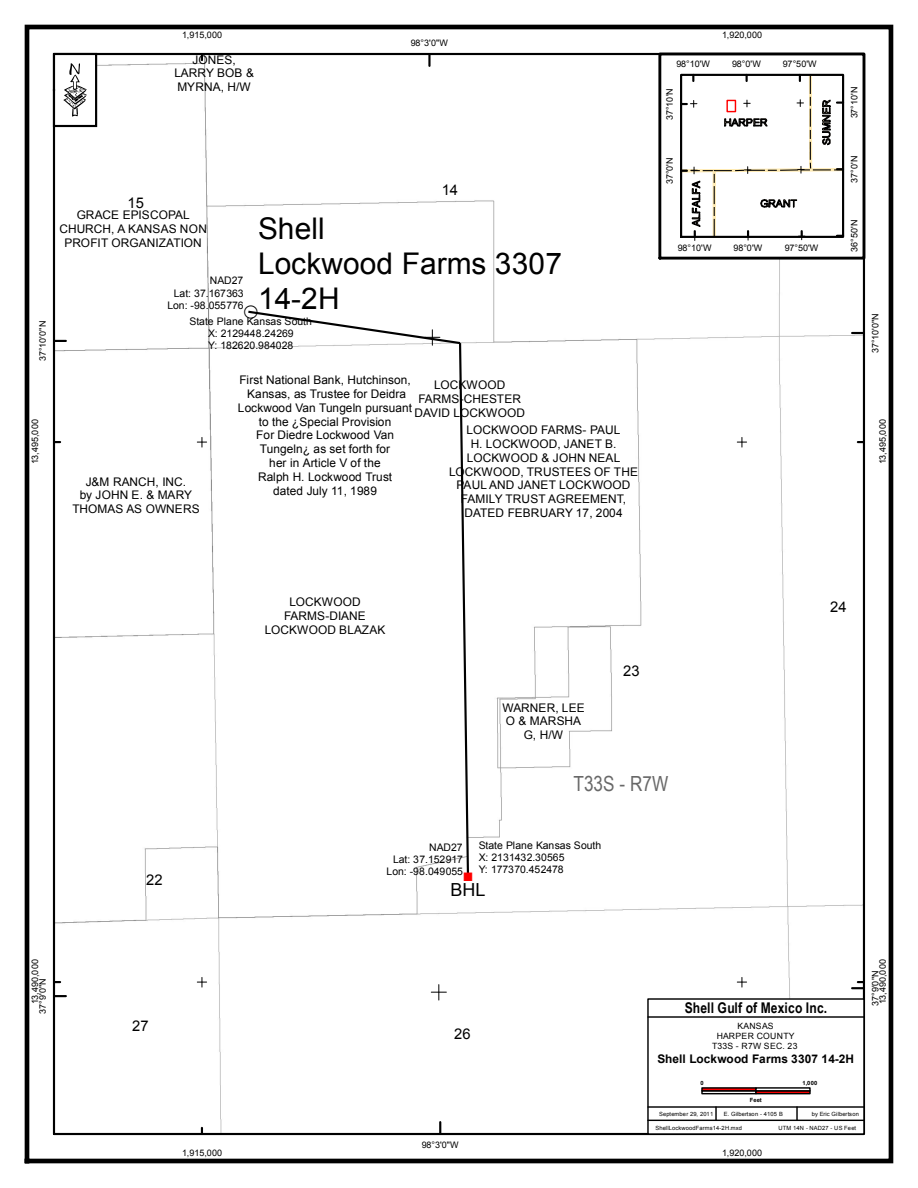
<style>
.page{position:relative;width:918px;height:1188px;background:#fff}
.page>*{position:absolute;margin:0;border:0;box-sizing:border-box;transform-origin:0 0}
.t1{font:76.35px "ESRI North";color:#000}
.t2{font:30.3px "Shell Wells Hydrocarbons 1";color:#000}
.t3{font:29.85px/34.5px "Arial";color:#000}
.t4{font:20.85px "Arial Narrow";color:#686868}
.t5{font:18px "Arial";color:#000}
.t6{font:700 14.7px "Arial Narrow";letter-spacing:.01em;color:#000}
.t7{font:14.7px "Arial";letter-spacing:.005em;color:#000}
.t8{font:12.3px "ESRI Default Marker";color:#f00}
.t9{font:11.85px/13.8px "Arial";letter-spacing:.005em;color:#000;text-align:center}
.t10{font:700 11.85px "Arial";letter-spacing:.01em;color:#000}
.t11{font:10.5px/12px "Arial";letter-spacing:-.005em;color:#000;text-align:right}
.t12{font:9px "Arial";letter-spacing:.005em;color:#000}
.t13{font:8.7px/10.1px "Arial";letter-spacing:.03em;color:#000;text-align:center}
.t14{font:5.7px "Arial";letter-spacing:.015em;color:#000}
.t15{font:700 5.7px "Arial";letter-spacing:.005em;color:#000}
</style>
<div class="page">
<img style="left:56px;top:56px;width:806px;height:1076px">
<div style="left:25px;top:25px;width:868px;height:1138px;border:5px solid #000"></div>
<svg style="left:439px;top:1122px;width:2px;height:10px"></svg>
<svg style="left:428px;top:56px;width:3px;height:10px"></svg>
<svg style="left:56px;top:340px;width:10px;height:2px"></svg>
<svg style="left:852px;top:332px;width:10px;height:2px"></svg>
<svg style="left:56px;top:995px;width:10px;height:2px"></svg>
<svg style="left:246px;top:309px;width:224px;height:571px"></svg>
<svg style="left:431px;top:985px;width:15px;height:15px"></svg>
<svg style="left:201px;top:54px;width:2px;height:6px"></svg>
<svg style="left:201px;top:1128px;width:2px;height:6px"></svg>
<svg style="left:54px;top:981px;width:6px;height:2px"></svg>
<svg style="left:852px;top:981px;width:12px;height:8px"></svg>
<svg style="left:54px;top:441px;width:6px;height:2px"></svg>
<svg style="left:858px;top:441px;width:6px;height:2px"></svg>
<svg style="left:197px;top:977px;width:10px;height:10px"></svg>
<svg style="left:197px;top:437px;width:10px;height:10px"></svg>
<svg style="left:737px;top:977px;width:10px;height:10px"></svg>
<svg style="left:737px;top:437px;width:10px;height:10px"></svg>
<svg style="left:52px;top:52px;width:46px;height:76px"></svg>
<svg style="left:650px;top:52px;width:216px;height:216px"></svg>
<div style="left:658px;top:53px;width:207px;height:207px;border:3px solid #000"></div>
<svg style="left:681px;top:77px;width:162px;height:163px"></svg>
<div style="left:680px;top:74px;width:164px;height:164px;border:2px solid #000"></div>
<div style="left:647px;top:998px;width:218px;height:137px;background:#fff;border:1px solid #000"></div>
<hr style="left:648px;top:1016px;width:216px;height:2px;background:#000">
<hr style="left:648px;top:1106px;width:216px;height:2px;background:#000">
<hr style="left:648px;top:1120px;width:216px;height:1px;background:#000">
<svg style="left:715px;top:1107px;width:2px;height:13px"></svg>
<svg style="left:796px;top:1107px;width:2px;height:13px"></svg>
<svg style="left:701px;top:1092px;width:54px;height:2px"></svg>
<svg style="left:701px;top:1087px;width:54px;height:5px"></svg>
<svg style="left:755px;top:1092px;width:56px;height:2px"></svg>
<svg style="left:755px;top:1087px;width:56px;height:5px"></svg>
<p class="t12" style="left:182px;top:30px;width:41px">1,915,000</p>
<p class="t12" style="left:411px;top:38px;width:38px">98°3'0"W</p>
<p class="t12" style="left:722px;top:30px;width:41px">1,920,000</p>
<p class="t9" style="left:174px;top:53px;width:81px">JONES,<br>LARRY BOB &amp;<br>MYRNA, H/W</p>
<p class="t12" style="left:676px;top:58px;width:35px">98°10'W</p>
<p class="t12" style="left:732px;top:58px;width:30px">98°0'W</p>
<p class="t12" style="left:783px;top:58px;width:35px">97°50'W</p>
<h1 class="t1" style="left:63px;top:48px;width:25px">·</h1>
<p class="t12" style="left:665px;top:120px;width:33px;rotate:-90deg">37°10'N</p>
<p class="t12" style="left:849px;top:118px;width:33px;rotate:-90deg">37°10'N</p>
<p class="t12" style="left:665px;top:184px;width:28px;rotate:-90deg">37°0'N</p>
<p class="t12" style="left:849px;top:183px;width:28px;rotate:-90deg">37°0'N</p>
<p class="t12" style="left:849px;top:252px;width:33px;rotate:-90deg">36°50'N</p>
<p class="t7" style="left:442px;top:181px;width:18px">14</p>
<p class="t7" style="left:127px;top:194px;width:18px">15</p>
<p class="t9" style="left:59px;top:208px;width:149px">GRACE EPISCOPAL<br>CHURCH, A KANSAS NON<br>PROFIT ORGANIZATION</p>
<h3 class="t3" style="left:258px;top:212px;width:305px">Shell<br>Lockwood Farms 3307<br>14-2H</h3>
<p class="t11" style="left:190px;top:315px;width:124px;text-align:center">State Plane Kansas South<br>X: 2129448.24269<br>Y: 182620.984028</p>
<p class="t12" style="left:678px;top:243px;width:35px">98°10'W</p>
<p class="t12" style="left:734px;top:243px;width:30px">98°0'W</p>
<p class="t12" style="left:785px;top:243px;width:35px">97°50'W</p>
<p class="t11" style="left:167px;top:275px;width:78px">NAD27<br>Lat: 37.167363<br>Lon: -98.055776</p>
<h2 class="t2" style="left:236px;top:298px;width:32px">B</h2>
<p class="t12" style="left:37px;top:361px;width:41px;rotate:-90deg">37°10'0"N</p>
<p class="t12" style="left:870px;top:353px;width:41px;rotate:-90deg">37°10'0"N</p>
<p class="t9" style="left:238px;top:373px;width:176px">First National Bank, Hutchinson,<br>Kansas, as Trustee for Deidra<br>Lockwood Van Tungeln pursuant to the ¿Special Provision<br>For Diedre Lockwood Van<br>Tungeln¿ as set forth for<br>her in Article V of the<br>Ralph H. Lockwood Trust<br>dated July 11, 1989</p>
<p class="t9" style="left:415px;top:378px;width:112px">LOCKWOOD<br>FARMS-CHESTER<br>DAVID LOCKWOOD</p>
<p class="t12" style="left:30px;top:464px;width:46px;rotate:-90deg">13,495,000</p>
<p class="t12" style="left:878px;top:464px;width:46px;rotate:-90deg">13,495,000</p>
<p class="t9" style="left:449px;top:423px;width:191px">LOCKWOOD FARMS- PAUL<br>H. LOCKWOOD, JANET B.<br>LOCKWOOD &amp; JOHN NEAL<br>LOCKWOOD, TRUSTEES OF THE<br>PAUL AND JANET LOCKWOOD<br>FAMILY TRUST AGREEMENT,<br>DATED FEBRUARY 17, 2004</p>
<p class="t9" style="left:72px;top:475px;width:129px">J&amp;M RANCH, INC.<br>by JOHN E. &amp; MARY<br>THOMAS AS OWNERS</p>
<p class="t7" style="left:146px;top:872px;width:18px">22</p>
<p class="t9" style="left:265px;top:595px;width:122px">LOCKWOOD<br>FARMS-DIANE<br>LOCKWOOD BLAZAK</p>
<p class="t9" style="left:503px;top:701px;width:84px">WARNER, LEE<br>O &amp; MARSHA<br>G, H/W</p>
<p class="t7" style="left:623px;top:662px;width:18px">23</p>
<h3 class="t4" style="left:574px;top:771px;width:96px">T33S - R7W</h3>
<p class="t11" style="left:479px;top:839px;width:124px;text-align:left">State Plane Kansas South<br>X: 2131432.30565<br>Y: 177370.452478</p>
<p class="t11" style="left:387px;top:841px;width:78px">NAD27<br>Lat: 37.152917<br>Lon: -98.049055</p>
<h3 class="t5" style="left:451px;top:879px;width:36px">BHL</h3>
<p class="t8" style="left:464px;top:873px;width:10px">"</p>
<p class="t7" style="left:830px;top:599px;width:18px">24</p>
<p class="t12" style="left:30px;top:1004px;width:46px;rotate:-90deg">13,490,000</p>
<p class="t12" style="left:878px;top:1004px;width:46px;rotate:-90deg">13,490,000</p>
<p class="t12" style="left:37px;top:1014px;width:36px;rotate:-90deg">37°9'0"N</p>
<p class="t12" style="left:870px;top:1006px;width:36px;rotate:-90deg">37°9'0"N</p>
<p class="t6" style="left:685px;top:1000px;width:144px">Shell Gulf of Mexico Inc.</p>
<p class="t7" style="left:819px;top:1006px;width:18px">25</p>
<p class="t7" style="left:132px;top:1018px;width:18px">27</p>
<p class="t13" style="left:712px;top:1021px;width:87px">KANSAS<br>HARPER COUNTY<br>T33S - R7W SEC. 23</p>
<p class="t10" style="left:657px;top:1052px;width:198px">Shell Lockwood Farms 3307 14-2H</p>
<p class="t7" style="left:454px;top:1025px;width:18px">26</p>
<p class="t15" style="left:700px;top:1080px;width:5px">0</p>
<p class="t15" style="left:803px;top:1080px;width:16px">1,000</p>
<p class="t15" style="left:750px;top:1096px;width:13px">Feet</p>
<p class="t12" style="left:182px;top:1147px;width:41px">1,915,000</p>
<p class="t12" style="left:422px;top:1140px;width:38px">98°3'0"W</p>
<p class="t14" style="left:659px;top:1110px;width:56px">September 29, 2011</p>
<p class="t14" style="left:656px;top:1124px;width:88px">ShellLockwoodFarms14-2H.mxd</p>
<p class="t14" style="left:724px;top:1111px;width:60px">E. Gilbertson - 4105 B</p>
<p class="t14" style="left:812px;top:1111px;width:49px">by Eric Gilbertson</p>
<p class="t14" style="left:779px;top:1124px;width:79px">UTM 14N - NAD27 - US Feet</p>
<p class="t12" style="left:722px;top:1147px;width:41px">1,920,000</p>
</div>
